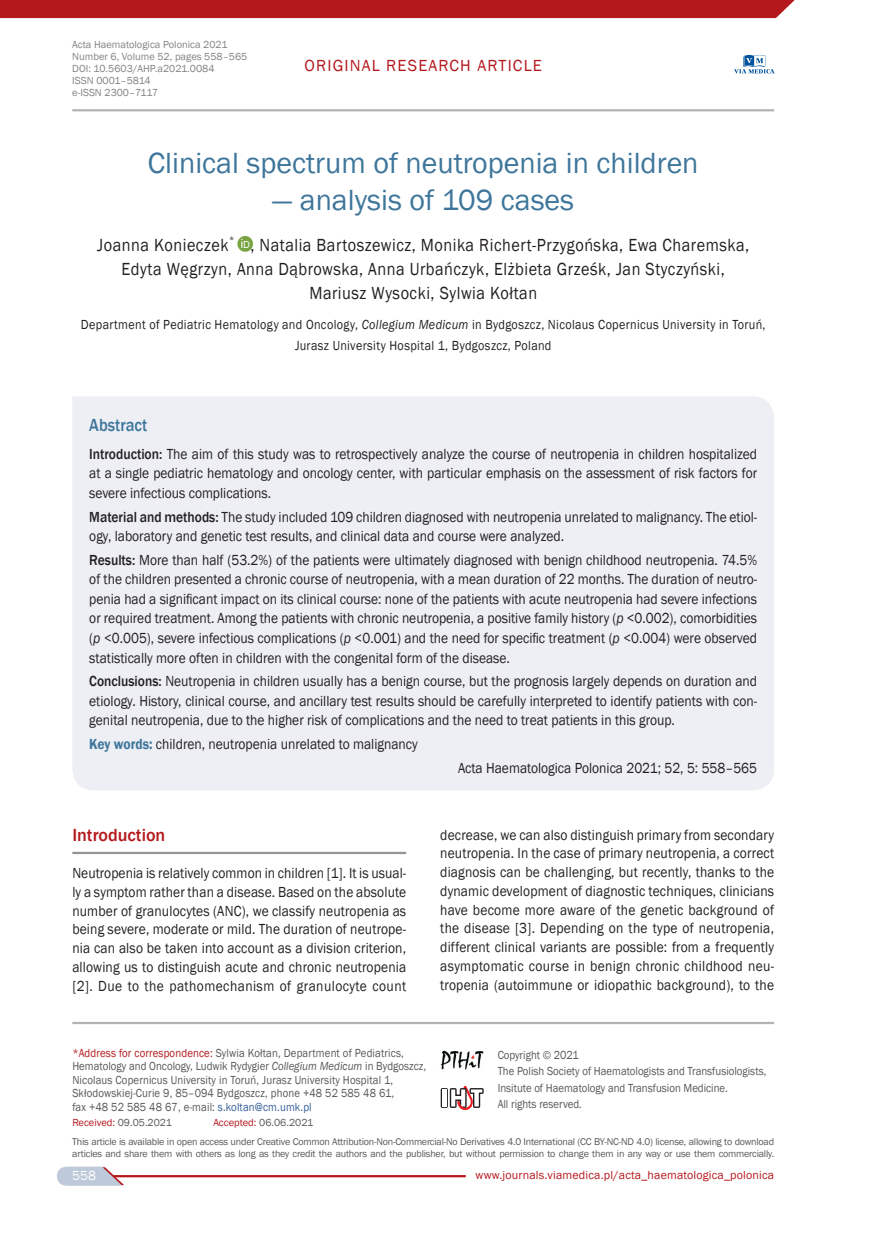
<style>
.page{position:relative;width:872px;height:1234px;background:#fff}
.page>*{position:absolute;margin:0;border:0;box-sizing:border-box;transform-origin:0 0}
.t1{font:30px "Franklin Gothic";color:#3e769b}
.t2{font:18px/24px "Franklin Gothic";letter-spacing:.03em;color:#231f20;text-align:center;scale:.9 1}
.t3{font:500 18px "Franklin Gothic";color:#b4181d}
.t4{font:500 18px "Franklin Gothic";color:#3e769b;scale:.9 1}
.t5{font:16.5px "Franklin Gothic";letter-spacing:.07em;color:#b4181d}
.t6{font:15px/18.8px "Franklin Gothic";color:#231f20;text-align:justify;scale:.9 1}
.t7{font:13.5px/21px "Franklin Gothic";letter-spacing:.025em;color:#231f20;text-align:center;scale:.9 1}
.t8{font:13.5px "Franklin Gothic";color:#fff}
.t9{font:12px/13.5px "Franklin Gothic";letter-spacing:.005em;color:#57585a;scale:.9 1}
.t10{font:12px "Franklin Gothic";letter-spacing:.01em;color:#b4181d}
.t11{font:10.5px/12px "Franklin Gothic";color:#808285}
.t12{font:10.5px "Franklin Gothic";color:#57585a}
.t13{font:10.05px/12px "Franklin Gothic";letter-spacing:-.02em;color:#57585a}
.s1{font-size:36px;color:#78a341}
.s2{font-style:italic}
.s3{font-weight:500}
.s4{font-weight:600;color:#3e769b}
.s5{color:#b4181d}
.s6{color:#355d99}
</style>
<div class="page">
<div style="left:0;top:0;width:795px;height:18px;background:#b4181d"></div>
<svg style="left:57px;top:1166px;width:69px;height:19px"></svg>
<div style="left:72px;top:396px;width:702px;height:394px;background:#edeff4"></div>
<svg style="left:734px;top:55px;width:40px;height:19px"></svg>
<hr style="left:72px;top:109px;width:702px;height:2px;background:#b2b3b7">
<hr style="left:113px;top:1174px;width:353px;height:2px;background:#b4181d">
<img style="left:440px;top:1050px;width:44px;height:20px">
<div style="left:441px;top:1087px;width:7px;height:20px;border:3px solid #231f20"></div>
<hr style="left:442px;top:1089px;width:4px;height:17px;background:#fff">
<svg style="left:449px;top:1086px;width:35px;height:24px"></svg>
<hr style="left:72px;top:1021px;width:702px;height:2px;background:#b2b3b7">
<hr style="left:72px;top:851px;width:334px;height:2px;background:#939598">
<p class="t11" style="left:72px;top:38px;width:177px">Acta Haematologica Polonica 2021<br>Number 6, Volume 52, pages 558–565<br>DOI: 10.5603/AHP.a2021.0084<br>ISSN 0001–5814<br>e-ISSN 2300–7117</p>
<p class="t5" style="left:304px;top:55px;width:239px">ORIGINAL RESEARCH ARTICLE</p>
<h1 class="t1" style="left:148px;top:145px;width:552px">Clinical spectrum of neutropenia in children</h1>
<h1 class="t1" style="left:272px;top:181px;width:303px">— analysis of 109 cases</h1>
<p class="t2" style="left:97px;top:233px;width:726px">Joanna Konieczek<sup>*</sup><span class="s1">●</span><sup>i</sup><sup>D</sup>, Natalia Bartoszewicz, Monika Richert-Przygońska, Ewa Charemska,<br>Edyta Węgrzyn, Anna Dąbrowska, Anna Urbańczyk, Elżbieta Grześk, Jan Styczyński,<br>Mariusz Wysocki, Sylwia Kołtan</p>
<p class="t7" style="left:81px;top:314px;width:762px">Department of Pediatric Hematology and Oncology, <span class="s2">Collegium Medicum</span> in Bydgoszcz, Nicolaus Copernicus University in Toruń,<br>Jurasz University Hospital 1, Bydgoszcz, Poland</p>
<p class="t4" style="left:89px;top:413px;width:66px">Abstract</p>
<p class="t6" style="left:89px;top:444px;width:743px;line-height:19.5px"><span class="s3">Introduction:</span> The aim of this study was to retrospectively analyze the course of neutropenia in children hospitalized at a single pediatric hematology and oncology center, with particular emphasis on the assessment of risk factors for severe infectious complications.</p>
<p class="t6" style="left:89px;top:507px;width:743px;line-height:19.5px"><span class="s3">Material and methods:</span> The study included 109 children diagnosed with neutropenia unrelated to malignancy. The etiol&shy;ogy, laboratory and genetic test results, and clinical data and course were analyzed.</p>
<p class="t6" style="left:89px;top:550px;width:743px;line-height:19.5px"><span class="s3">Results:</span> More than half (53.2%) of the patients were ultimately diagnosed with benign childhood neutropenia. 74.5% of the children presented a chronic course of neutropenia, with a mean duration of 22 months. The duration of neutro&shy;penia had a significant impact on its clinical course: none of the patients with acute neutropenia had severe infections or required treatment. Among the patients with chronic neutropenia, a positive family history (<span class="s2">p</span> &lt;0.002), comorbidities (<span class="s2">p</span> &lt;0.005), severe infectious complications (<span class="s2">p</span> &lt;0.001) and the need for specific treatment (<span class="s2">p</span> &lt;0.004) were observed statistically more often in children with the congenital form of the disease.</p>
<p class="t6" style="left:89px;top:671px;width:743px;line-height:19.5px"><span class="s3">Conclusions:</span> Neutropenia in children usually has a benign course, but the prognosis largely depends on duration and etiology. History, clinical course, and ancillary test results should be carefully interpreted to identify patients with con&shy;genital neutropenia, due to the higher risk of complications and the need to treat patients in this group.</p>
<p class="t6" style="left:89px;top:734px;width:366px"><span class="s4">Key words:</span> children, neutropenia unrelated to malignancy</p>
<p class="t6" style="left:458px;top:758px;width:334px">Acta Haematologica Polonica 2021; 52, 5: 558–565</p>
<p class="t3" style="left:72px;top:823px;width:95px">Introduction</p>
<p class="t6" style="left:72px;top:863px;width:372px">Neutropenia is relatively common in children [1]. It is usual&shy;ly a symptom rather than a disease. Based on the absolute number of granulocytes (ANC), we classify neutropenia as being severe, moderate or mild. The duration of neutrope&shy;nia can also be taken into account as a division criterion, allowing us to distinguish acute and chronic neutropenia [2]. Due to the pathomechanism of granulocyte count</p>
<p class="t6" style="left:440px;top:825px;width:372px">decrease, we can also distinguish primary from secondary neutropenia. In the case of primary neutropenia, a correct diagnosis can be challenging, but recently, thanks to the dynamic development of diagnostic techniques, clinicians have become more aware of the genetic background of the disease [3]. Depending on the type of neutropenia, different clinical variants are possible: from a frequently asymptomatic course in benign chronic childhood neu&shy;tropenia (autoimmune or idiopathic background), to the</p>
<p class="t9" style="left:72px;top:1045px;width:395px"><span class="s5">*Address for correspondence:</span> Sylwia Kołtan, Department of Pediatrics, Hematology and Oncology, Ludwik Rydygier <span class="s2">Collegium Medicum</span> in Bydgoszcz, Nicolaus Copernicus University in Toruń, Jurasz University Hospital 1, Skłodowskiej-Curie 9, 85–094 Bydgoszcz, phone +48 52 585 48 61,<br>fax +48 52 585 48 67, e-mail: <span class="s6">s.koltan@cm.umk.pl</span></p>
<p class="t12" style="left:72px;top:1115px;width:101px"><span class="s5">Received:</span> 09.05.2021</p>
<p class="t12" style="left:213px;top:1115px;width:101px"><span class="s5">Accepted:</span> 06.06.2021</p>
<p class="t13" style="left:72px;top:1135px;width:703px">This article is available in open access under Creative Common Attribution-Non-Commercial-No Derivatives 4.0 International (CC BY-NC-ND 4.0) license, allowing to download articles and share them with others as long as they credit the authors and the publisher, but without permission to change them in any way or use them commercially.</p>
<p class="t9" style="left:497px;top:1046px;width:300px;line-height:16.5px">Copyright © 2021<br>The Polish Society of Haematologists and Transfusiologists, Insitute of Haematology and Transfusion Medicine.<br>All rights reserved.</p>
<p class="t8" style="left:72px;top:1166px;width:25px">558</p>
<p class="t10" style="left:475px;top:1166px;width:300px">www.journals.viamedica.pl/acta_haematologica_polonica</p>
</div>
